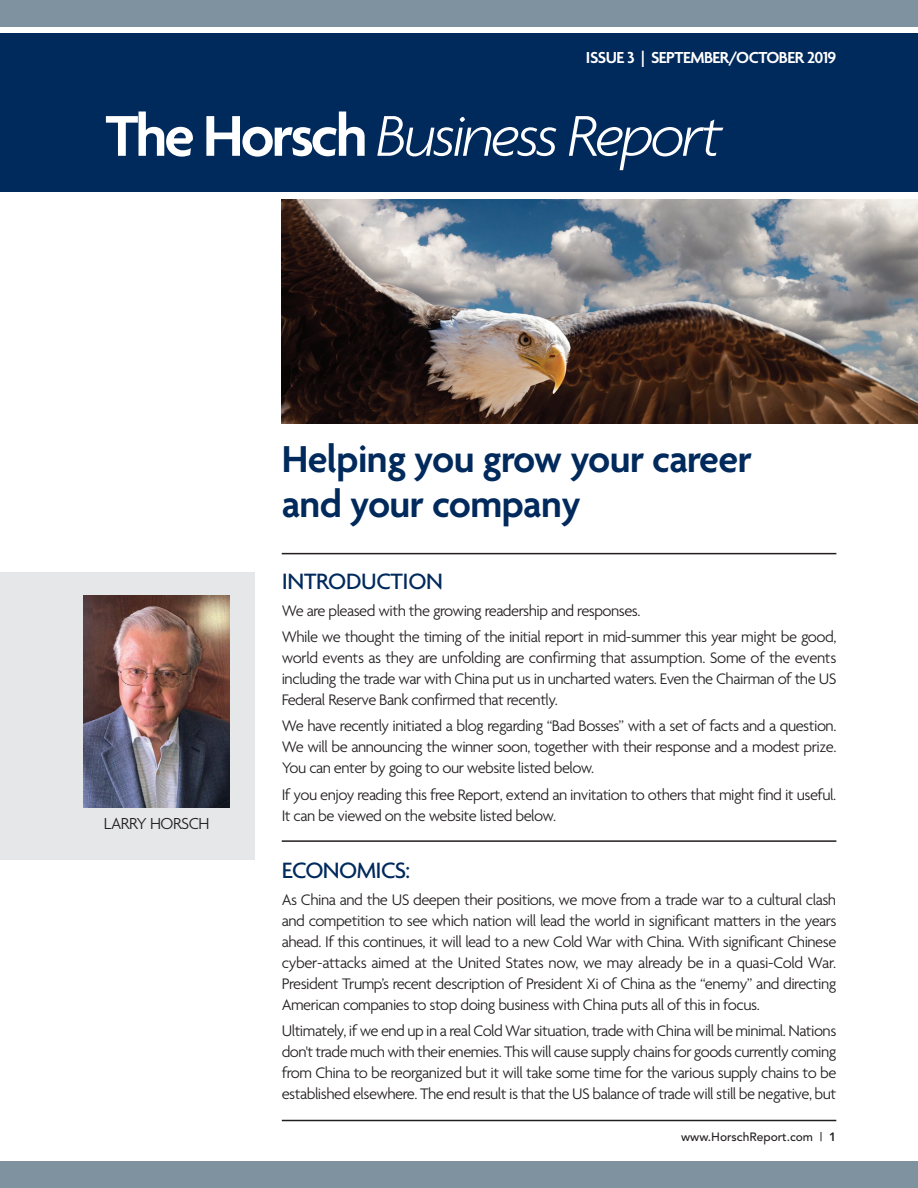
<style>
.page{position:relative;width:918px;height:1188px;background:#fff}
.page>*{position:absolute;margin:0;border:0;box-sizing:border-box;transform-origin:0 0}
.t1{font:italic 300 62.25px "Agenda";letter-spacing:-.05em;color:#fff}
.t2{font:600 40.5px/44.1px "Agenda";letter-spacing:-.015em;color:#00295c}
.t3{font:500 24px "Agenda";letter-spacing:-.015em;color:#00295c}
.t4{font:600 17.25px "Agenda";letter-spacing:-.03em;color:#fff}
.t5{font:300 17.25px "Agenda";letter-spacing:-.03em;color:#231f20}
.t6{font:300 16.5px/21px "Agenda";letter-spacing:-.03em;color:#231f20;text-align:justify}
.t7{font:500 12px "Avenir";color:#231f20}
.s1{font-weight:600;font-style:normal}
.s2{font-weight:800}
</style>
<div class="page">
<div style="left:0;top:572px;width:255px;height:288px;background:#e6e7e9"></div>
<div style="left:0;top:33px;width:918px;height:158px;background:#00295c"></div>
<div style="left:0;top:0;width:918px;height:27px;background:#7f929f"></div>
<div style="left:0;top:1161px;width:918px;height:27px;background:#7f929f"></div>
<img style="left:282px;top:199px;width:636px;height:225px">
<img style="left:84px;top:595px;width:146px;height:213px">
<hr style="left:282px;top:1120px;width:554px;height:1px;background:#231f20">
<hr style="left:282px;top:553px;width:554px;height:1px;background:#231f20">
<hr style="left:282px;top:840px;width:554px;height:2px;background:#231f20">
<p class="t4" style="left:586px;top:50px;width:252px">ISSUE 3 | SEPTEMBER/OCTOBER 2019</p>
<p class="t1" style="left:106px;top:98px;width:618px"><span class="s1">The Horsch</span> Business Report</p>
<p class="t5" style="left:104px;top:816px;width:107px">LARRY HORSCH</p>
<p class="t2" style="left:282px;top:441px;width:472px">Helping you grow your career and your company</p>
<p class="t3" style="left:282px;top:572px;width:163px">INTRODUCTION</p>
<p class="t6" style="left:282px;top:601px;width:360px">We are pleased with the growing readership and responses.</p>
<p class="t6" style="left:282px;top:628px;width:556px">While we thought the timing of the initial report in mid-summer this year might be good, world events as they are unfolding are confirming that assumption. Some of the events including the trade war with China put us in uncharted waters. Even the Chairman of the US Federal Reserve Bank confirmed that recently.</p>
<p class="t6" style="left:282px;top:717px;width:556px">We have recently initiated a blog regarding “Bad Bosses” with a set of facts and a question.<br>We will be announcing the winner soon, together with their response and a modest prize.<br>You can enter by going to our website listed below.</p>
<p class="t6" style="left:282px;top:785px;width:556px">If you enjoy reading this free Report, extend an invitation to others that might find it useful.<br>It can be viewed on the website listed below.</p>
<p class="t3" style="left:282px;top:861px;width:130px">ECONOMICS:</p>
<p class="t6" style="left:282px;top:890px;width:556px">As China and the US deepen their positions, we move from a trade war to a cultural clash and competition to see which nation will lead the world in significant matters in the years ahead. If this continues, it will lead to a new Cold War with China. With significant Chinese cyber-attacks aimed at the United States now, we may already be in a quasi-Cold War.<br>President Trump’s recent description of President Xi of China as the “enemy” and directing American companies to stop doing business with China puts all of this in focus.</p>
<p class="t6" style="left:282px;top:1022px;width:556px">Ultimately, if we end up in a real Cold War situation, trade with China will be minimal. Nations don't trade much with their enemies. This will cause supply chains for goods currently coming from China to be reorganized but it will take some time for the various supply chains to be established elsewhere. The end result is that the US balance of trade will still be negative, but</p>
<p class="t7" style="left:681px;top:1132px;width:157px">www.HorschReport.com | <span class="s2">1</span></p>
</div>
